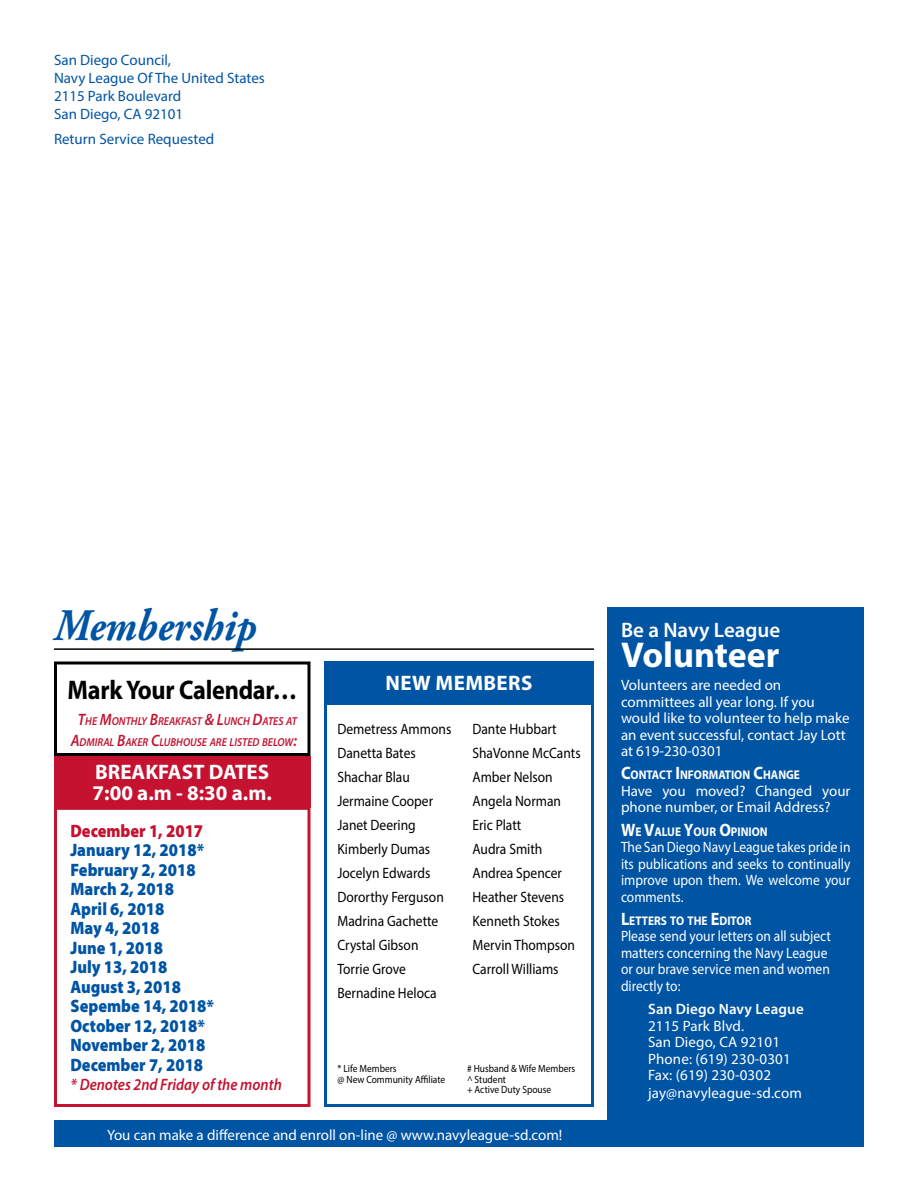
<style>
.page{position:relative;width:918px;height:1188px;background:#fff}
.page>*{position:absolute;margin:0;border:0;box-sizing:border-box;transform-origin:0 0}
.t1{font:italic 700 45px "Adobe Garamond Pro";color:#0054a4;scale:.9 1}
.t2{font:700 36px "Myriad Pro";color:#fff}
.t3{font:700 27px "Myriad Pro";letter-spacing:-.01em;color:#000;scale:.9 1}
.t4{font:700 21px/21px "Myriad Pro";color:#fff}
.t5{font:600 21px "Myriad Pro";color:#fff}
.t6{font:700 21px "Myriad Pro";letter-spacing:.02em;color:#fff}
.t7{font:900 18px/19.5px "Myriad Pro";color:#0054a4;scale:.9 1}
.t8{font:900 18px "Myriad Pro";color:#c41230;scale:.9 1}
.t9{font:italic 600 16.5px "Myriad Pro";color:#c41230;scale:.9 1}
.t10{font:15px/16.5px "Myriad Pro";color:#fff}
.t11{font:15px/24px "Myriad Pro";color:#000;scale:.9 1}
.t12{font:15px/16.5px "Myriad Pro";color:#fff;text-align:justify;scale:.9 1}
.t13{font:15px/18px "Myriad Pro";color:#0054a4}
.t14{font:600 15px "Myriad Pro";letter-spacing:.01em;color:#fff}
.t15{font:700 12.6px "Myriad Pro";color:#fff;scale:.9 1}
.t16{font:italic 600 11.55px/21px "Myriad Pro";color:#c41230;text-align:right;scale:.9 1}
.t17{font:10.5px/10.5px "Myriad Pro";color:#000;scale:.9 1}
.s1{font-size:16.5px}
.s2{font-size:18px}
</style>
<div class="page">
<div style="left:608px;top:608px;width:256px;height:512px;background:#0054a4"></div>
<div style="left:54px;top:1120px;width:810px;height:28px;background:#0054a4"></div>
<hr style="left:54px;top:648px;width:540px;height:2px;background:#000">
<div style="left:54px;top:662px;width:256px;height:94px;border:3px solid #000"></div>
<div style="left:54px;top:756px;width:256px;height:51px;background:#c41230"></div>
<div style="left:54px;top:807px;width:256px;height:300px;border:3px solid #c41230"></div>
<div style="left:324px;top:662px;width:270px;height:40px;background:#0054a4"></div>
<div style="left:324px;top:702px;width:270px;height:405px;border:3px solid #0054a4"></div>
<p class="t13" style="left:54px;top:51px;width:212px">San Diego Council,<br>Navy League Of The United States<br>2115 Park Boulevard<br>San Diego, CA 92101</p>
<p class="t13" style="left:54px;top:130px;width:162px">Return Service Requested</p>
<h1 class="t1" style="left:54px;top:600px;width:227px">Membership</h1>
<h3 class="t3" style="left:68px;top:672px;width:257px">Mark Your Calendar…</h3>
<p class="t16" style="left:71px;top:710px;width:253px"><span class="s1">T</span>HE <span class="s1">M</span>ONTHLY <span class="s1">B</span>REAKFAST <span class="s1">&amp; L</span>UNCH <span class="s1">D</span>ATES AT<br><span class="s1">A</span>DMIRAL <span class="s1">B</span>AKER <span class="s1">C</span>LUBHOUSE ARE LISTED BELOW<span class="s1">:</span></p>
<h3 class="t4" style="left:93px;top:761px;width:181px">BREAKFAST DATES<br>7:00 a.m - 8:30 a.m.</h3>
<p class="t8" style="left:70px;top:819px;width:149px">December 1, 2017</p>
<p class="t7" style="left:70px;top:840px;width:161px">January 12, 2018*<br>February 2, 2018<br>March 2, 2018<br>April 6, 2018<br>May 4, 2018<br>June 1, 2018<br>July 13, 2018<br>August 3, 2018<br>Sepembe 14, 2018*<br>October 12, 2018*<br>November 2, 2018<br>December 7, 2018</p>
<p class="t9" style="left:70px;top:1074px;width:236px">* Denotes 2nd Friday of the month</p>
<h3 class="t6" style="left:386px;top:669px;width:148px">NEW MEMBERS</h3>
<p class="t11" style="left:338px;top:717px;width:128px">Demetress Ammons<br>Danetta Bates<br>Shachar Blau<br>Jermaine Cooper<br>Janet Deering<br>Kimberly Dumas<br>Jocelyn Edwards<br>Dororthy Ferguson<br>Madrina Gachette<br>Crystal Gibson<br>Torrie Grove<br>Bernadine Heloca</p>
<p class="t11" style="left:472px;top:716px;width:122px">Dante Hubbart<br>ShaVonne McCants<br>Amber Nelson<br>Angela Norman<br>Eric Platt<br>Audra Smith<br>Andrea Spencer<br>Heather Stevens<br>Kenneth Stokes<br>Mervin Thompson<br>Carroll Williams</p>
<p class="t17" style="left:338px;top:1063px;width:67px">* Life Members</p>
<p class="t17" style="left:467px;top:1063px;width:122px"># Husband &amp; Wife Members</p>
<p class="t17" style="left:338px;top:1074px;width:121px">@ New Community Affiliate</p>
<p class="t17" style="left:467px;top:1074px;width:95px">^ Student<br>+ Active Duty Spouse</p>
<p class="t10" style="left:107px;top:1126px;width:457px">You can make a difference and enroll on-line @ www.navyleague-sd.com!</p>
<h3 class="t5" style="left:621px;top:616px;width:161px">Be a Navy League</h3>
<h2 class="t2" style="left:621px;top:631px;width:160px">Volunteer</h2>
<p class="t10" style="left:621px;top:676px;width:230px">Volunteers are needed on committees all year long. If you would like to volunteer to help make an event successful, contact Jay Lott at 619-230-0301</p>
<p class="t15" style="left:621px;top:767px;width:200px"><span class="s2">C</span>ONTACT <span class="s2">I</span> NFORMATION <span class="s2">C</span>HANGE</p>
<p class="t10" style="left:621px;top:782px;width:231px">Have you moved? Changed your phone number, or Email Address?</p>
<p class="t15" style="left:621px;top:823px;width:165px"><span class="s2">W</span>E <span class="s2">V</span>ALUE <span class="s2">Y</span>OUR <span class="s2">O</span>PINION</p>
<p class="t12" style="left:621px;top:838px;width:257px">The San Diego Navy League takes pride in its publications and seeks to continually improve upon them. We welcome your comments.</p>
<p class="t15" style="left:621px;top:912px;width:146px"><span class="s2">L</span>ETTERS TO THE <span class="s2">E</span>DITOR</p>
<p class="t12" style="left:621px;top:928px;width:235px;text-align:left">Please send your letters on all subject matters concerning the Navy League or our brave service men and women directly to:</p>
<p class="t14" style="left:648px;top:999px;width:157px">San Diego Navy League</p>
<p class="t10" style="left:648px;top:1017px;width:144px">2115 Park Blvd.<br>San Diego, CA 92101<br>Phone: (619) 230-0301<br>Fax: (619) 230-0302</p>
<p class="t10" style="left:648px;top:1084px;width:155px">jay@navyleague-sd.com</p>
</div>
